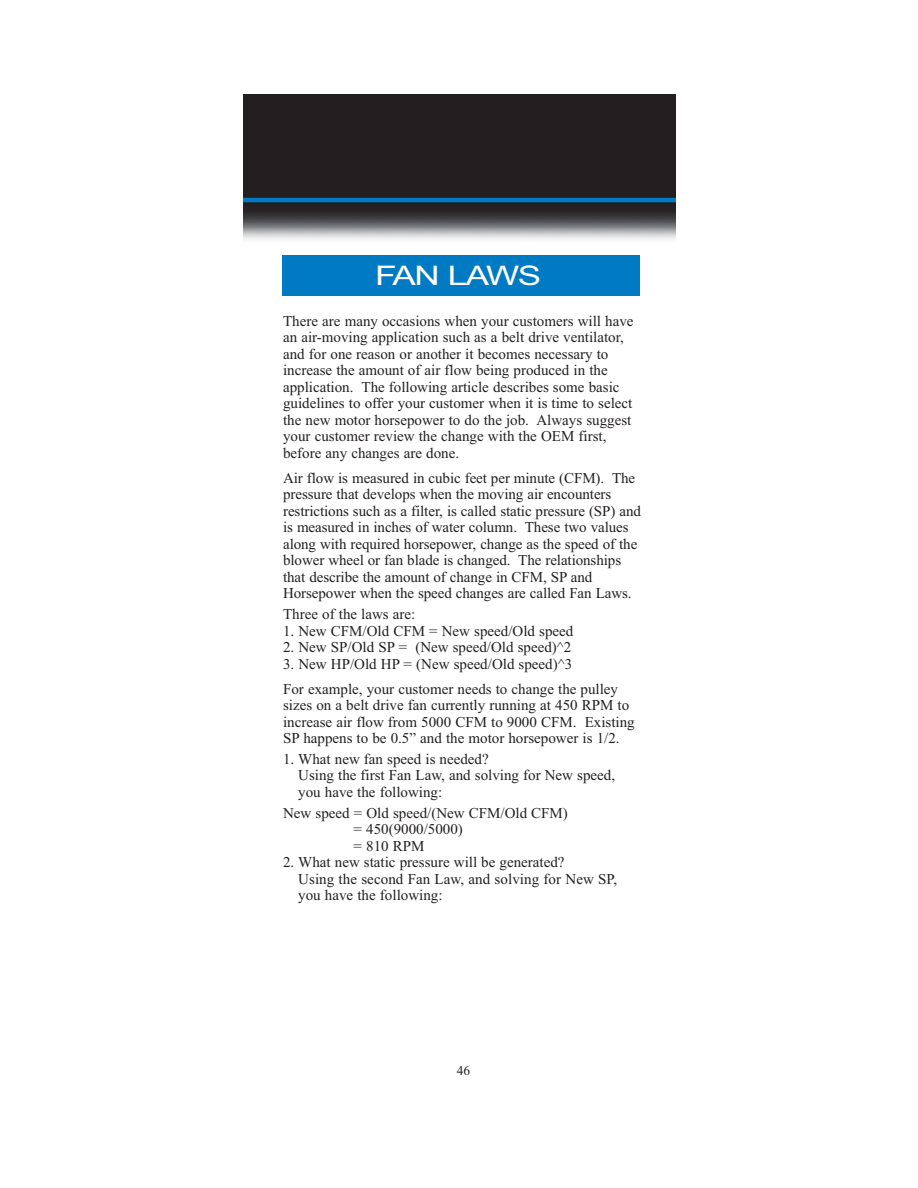
<style>
.page{position:relative;width:918px;height:1188px;background:#fff}
.page>*{position:absolute;margin:0;border:0;box-sizing:border-box;transform-origin:0 0}
.t1{font:27px "Arial";letter-spacing:-.04em;color:#fff;scale:1.3 1}
.t2{font:15px/16.5px "Times New Roman";color:#231f20}
.t3{font:13.5px "Times New Roman";color:#231f20}
</style>
<div class="page">
<div style="left:282px;top:255px;width:358px;height:41px;background:#007ac2"></div>
<img style="left:243px;top:94px;width:432px;height:146px">
<hr style="left:243px;top:198px;width:432px;height:4px;background:#007ac2">
<h1 class="t1" style="left:375px;top:265px;width:129px">FAN LAWS</h1>
<p class="t2" style="left:283px;top:314px;width:352px">There are many occasions when your customers will have an air-moving application such as a belt drive ventilator, and for one reason or another it becomes necessary to increase the amount of air flow being produced in the application. The following article describes some basic guidelines to offer your customer when it is time to select the new motor horsepower to do the job. Always suggest your customer review the change with the OEM first, before any changes are done.</p>
<p class="t2" style="left:283px;top:471px;width:359px">Air flow is measured in cubic feet per minute (CFM). The pressure that develops when the moving air encounters restrictions such as a filter, is called static pressure (SP) and is measured in inches of water column. These two values along with required horsepower, change as the speed of the blower wheel or fan blade is changed. The relationships that describe the amount of change in CFM, SP and Horsepower when the speed changes are called Fan Laws.</p>
<p class="t2" style="left:283px;top:607px;width:134px">Three of the laws are:</p>
<p class="t2" style="left:283px;top:624px;width:292px">1. New CFM/Old CFM = New speed/Old speed</p>
<p class="t2" style="left:283px;top:640px;width:290px">2. New SP/Old SP = (New speed/Old speed)^2</p>
<p class="t2" style="left:283px;top:652px;width:337px;line-height:25.2px">3. New HP/Old HP = (New speed/Old speed)^3<br>For example, your customer needs to change the pulley</p>
<p class="t2" style="left:283px;top:698px;width:353px">sizes on a belt drive fan currently running at 450 RPM to increase air flow from 5000 CFM to 9000 CFM. Existing<br>SP happens to be 0.5” and the motor horsepower is 1/2.</p>
<p class="t2" style="left:298px;top:752px;width:318px;text-indent:-15px">1. What new fan speed is needed?<br>Using the first Fan Law, and solving for New speed, you have the following:</p>
<p class="t2" style="left:354px;top:806px;width:216px;text-indent:-70px">New speed = Old speed/(New CFM/Old CFM) = 450(9000/5000)<br>= 810 RPM</p>
<p class="t2" style="left:298px;top:855px;width:320px;text-indent:-15px">2. What new static pressure will be generated?<br>Using the second Fan Law, and solving for New SP, you have the following:</p>
<p class="t3" style="left:457px;top:1065px;width:15px">46</p>
</div>
